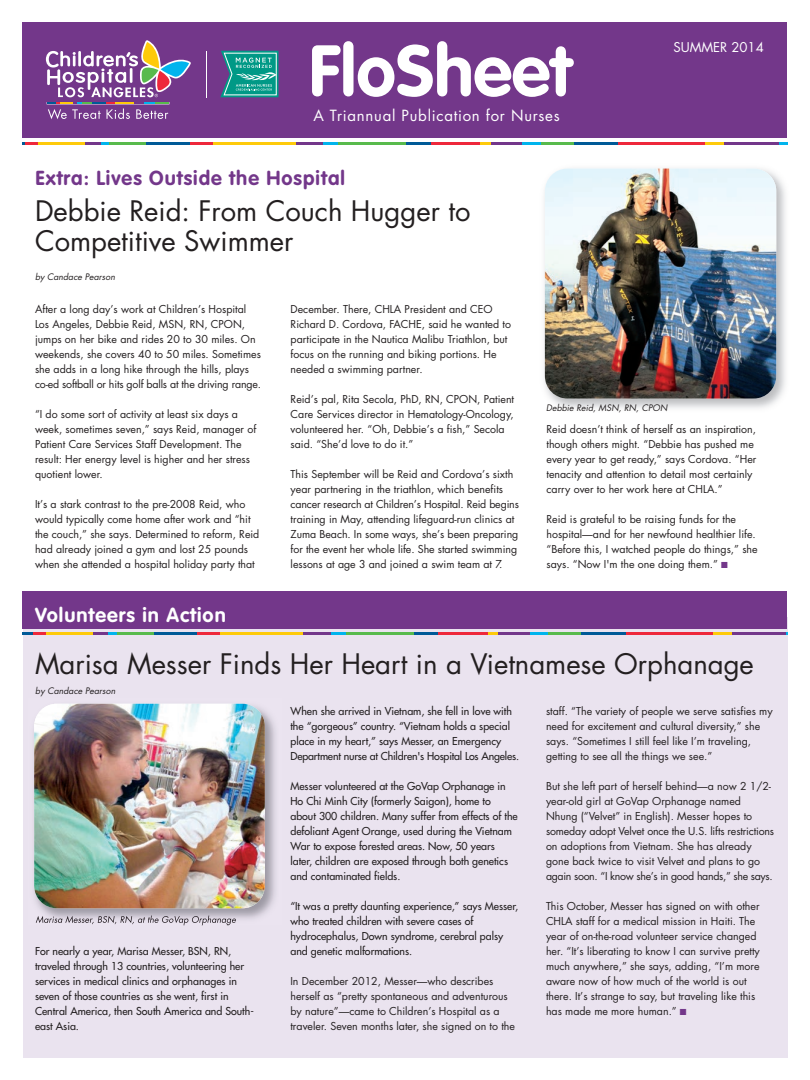
<style>
.page{position:relative;width:810px;height:1080px;background:#fff}
.page>*{position:absolute;margin:0;border:0;box-sizing:border-box;transform-origin:0 0}
.t1{font:700 71.25px "VAG Rounded Std";color:#fff}
.t2{font:27.5px/30px "Futura";color:#231f20}
.t3{font:700 20px "VAG Rounded Std";letter-spacing:.05em;color:#73378a}
.t4{font:700 20px "VAG Rounded Std";letter-spacing:.05em;color:#fff}
.t5{font:15px "Futura";letter-spacing:.05em;color:#fff}
.t6{font:13.12px "Futura";color:#fff}
.t7{font:10.62px/15px "Futura";color:#231f20}
.t8{font:10.62px/15px "Futura";color:#231f20}
.t9{font:italic 8.75px "Futura";letter-spacing:.005em;color:#231f20}
.s1{color:#73378a}
</style>
<div class="page">
<img style="left:544px;top:168px;width:242px;height:241px">
<img style="left:545px;top:169px;width:231px;height:230px;border-radius:22px">
<div style="left:23px;top:617px;width:765px;height:441px;background:#eae3ef"></div>
<div style="left:23px;top:22px;width:764px;height:116px;background:#73378a"></div>
<hr style="left:406px;top:142px;width:25px;height:2px;background:#005a97">
<hr style="left:431px;top:142px;width:52px;height:2px;background:#ee283b">
<svg style="left:481px;top:142px;width:10px;height:2px"></svg>
<hr style="left:491px;top:142px;width:31px;height:2px;background:#73378a">
<svg style="left:522px;top:142px;width:19px;height:2px"></svg>
<hr style="left:541px;top:142px;width:33px;height:2px;background:#58ba4c">
<svg style="left:23px;top:142px;width:15px;height:2px"></svg>
<hr style="left:82px;top:142px;width:20px;height:2px;background:#73378a">
<svg style="left:101px;top:142px;width:9px;height:2px"></svg>
<hr style="left:110px;top:142px;width:38px;height:2px;background:#58ba4c">
<hr style="left:38px;top:142px;width:47px;height:2px;background:#feca0a">
<hr style="left:574px;top:142px;width:44px;height:2px;background:#005a97">
<hr style="left:618px;top:142px;width:91px;height:2px;background:#ee283b">
<hr style="left:706px;top:142px;width:22px;height:2px;background:#feca0a">
<hr style="left:724px;top:142px;width:55px;height:2px;background:#73378a">
<svg style="left:779px;top:142px;width:9px;height:2px"></svg>
<hr style="left:146px;top:142px;width:49px;height:2px;background:#005a97">
<hr style="left:190px;top:142px;width:25px;height:2px;background:#ee283b">
<hr style="left:291px;top:142px;width:34px;height:2px;background:#73378a">
<svg style="left:324px;top:142px;width:15px;height:2px"></svg>
<hr style="left:339px;top:142px;width:67px;height:2px;background:#58ba4c">
<hr style="left:213px;top:142px;width:82px;height:2px;background:#feca0a">
<div style="left:22px;top:591px;width:766px;height:38px;background:#73378a"></div>
<hr style="left:413px;top:632px;width:25px;height:3px;background:#005a97">
<hr style="left:438px;top:632px;width:52px;height:3px;background:#ee283b">
<svg style="left:488px;top:632px;width:11px;height:3px"></svg>
<hr style="left:499px;top:632px;width:31px;height:3px;background:#73378a">
<hr style="left:530px;top:632px;width:18px;height:3px;background:#00b4ed">
<hr style="left:548px;top:632px;width:34px;height:3px;background:#58ba4c">
<hr style="left:22px;top:632px;width:14px;height:3px;background:#005a97">
<hr style="left:33px;top:632px;width:14px;height:3px;background:#ee283b">
<hr style="left:90px;top:632px;width:20px;height:3px;background:#73378a">
<svg style="left:109px;top:632px;width:8px;height:3px"></svg>
<hr style="left:117px;top:632px;width:38px;height:3px;background:#58ba4c">
<hr style="left:46px;top:632px;width:47px;height:3px;background:#feca0a">
<hr style="left:582px;top:632px;width:44px;height:3px;background:#005a97">
<hr style="left:626px;top:632px;width:90px;height:3px;background:#ee283b">
<hr style="left:713px;top:632px;width:23px;height:3px;background:#feca0a">
<hr style="left:732px;top:632px;width:55px;height:3px;background:#73378a">
<hr style="left:154px;top:632px;width:49px;height:3px;background:#005a97">
<hr style="left:198px;top:632px;width:24px;height:3px;background:#ee283b">
<hr style="left:298px;top:632px;width:35px;height:3px;background:#73378a">
<hr style="left:331px;top:632px;width:16px;height:3px;background:#00b4ed">
<hr style="left:346px;top:632px;width:67px;height:3px;background:#58ba4c">
<hr style="left:220px;top:632px;width:83px;height:3px;background:#feca0a">
<img style="left:34px;top:703px;width:242px;height:221px">
<img style="left:36px;top:916px;width:72px;height:8px">
<img style="left:34px;top:704px;width:231px;height:204px;border-radius:22px">
<hr style="left:206px;top:51px;width:1px;height:46px;background:#fff">
<svg style="left:47px;top:103px;width:122px;height:16px"></svg>
<svg style="left:220px;top:51px;width:59px;height:46px;background:#37a19b"></svg>
<svg style="left:46px;top:40px;width:145px;height:57px"></svg>
<h1 class="t1" style="left:309px;top:41px;width:264px">FloSheet</h1>
<h3 class="t5" style="left:313px;top:109px;width:248px">A Triannual Publication for Nurses</h3>
<h3 class="t3" style="left:35px;top:170px;width:311px">Extra: Lives Outside the Hospital</h3>
<h2 class="t2" style="left:35px;top:198px;width:437px">Debbie Reid: From Couch Hugger to<br>Competitive Swimmer</h2>
<p class="t9" style="left:35px;top:273px;width:81px">by Candace Pearson</p>
<p class="t6" style="left:674px;top:41px;width:92px">SUMMER 2014</p>
<p class="t7" style="left:35px;top:303px;width:228px">After a long day’s work at Children’s Hospital Los Angeles, Debbie Reid, MSN, RN, CPON, jumps on her bike and rides 20 to 30 miles. On weekends, she covers 40 to 50 miles. Sometimes she adds in a long hike through the hills, plays co-ed softball or hits golf balls at the driving range.</p>
<p class="t7" style="left:35px;top:408px;width:223px">“I do some sort of activity at least six days a week, sometimes seven,” says Reid, manager of Patient Care Services Staff Development. The result: Her energy level is higher and her stress quotient lower.</p>
<p class="t7" style="left:35px;top:498px;width:226px">It’s a stark contrast to the pre-2008 Reid, who would typically come home after work and “hit the couch,” she says. Determined to reform, Reid had already joined a gym and lost 25 pounds when she attended a hospital holiday party that</p>
<h3 class="t4" style="left:35px;top:607px;width:192px">Volunteers in Action</h3>
<p class="t7" style="left:291px;top:303px;width:222px">December. There, CHLA President and CEO Richard D. Cordova, FACHE, said he wanted to participate in the Nautica Malibu Triathlon, but focus on the running and biking portions. He needed a swimming partner.</p>
<p class="t7" style="left:291px;top:393px;width:225px">Reid’s pal, Rita Secola, PhD, RN, CPON, Patient Care Services director in Hematology-Oncology, volunteered her. “Oh, Debbie’s a fish,” Secola said. “She’d love to do it.”</p>
<p class="t7" style="left:291px;top:468px;width:230px">This September will be Reid and Cordova’s sixth year partnering in the triathlon, which benefits cancer research at Children’s Hospital. Reid begins training in May, attending lifeguard-run clinics at Zuma Beach. In some ways, she’s been preparing for the event her whole life. She started swimming lessons at age 3 and joined a swim team at 7.</p>
<p class="t9" style="left:546px;top:404px;width:123px">Debbie Reid, MSN, RN, CPON</p>
<p class="t7" style="left:547px;top:423px;width:211px">Reid doesn’t think of herself as an inspiration, though others might. “Debbie has pushed me every year to get ready,” says Cordova. “Her tenacity and attention to detail most certainly carry over to her work here at CHLA.”</p>
<p class="t7" style="left:547px;top:513px;width:213px">Reid is grateful to be raising funds for the hospital—and for her newfound healthier life. “Before this, I watched people do things,” she says. “Now I'm the one doing them.” <span class="s1">■</span></p>
<h2 class="t2" style="left:35px;top:652px;width:720px">Marisa Messer Finds Her Heart in a Vietnamese Orphanage</h2>
<p class="t9" style="left:35px;top:687px;width:81px">by Candace Pearson</p>
<p class="t8" style="left:35px;top:944px;width:220px">For nearly a year, Marisa Messer, BSN, RN, traveled through 13 countries, volunteering her services in medical clinics and orphanages in seven of those countries as she went, first in Central America, then South America and South&shy;east Asia.</p>
<p class="t8" style="left:290px;top:704px;width:230px">When she arrived in Vietnam, she fell in love with the “gorgeous” country. “Vietnam holds a special place in my heart,” says Messer, an Emergency Department nurse at Children's Hospital Los Angeles.</p>
<p class="t8" style="left:290px;top:779px;width:229px">Messer volunteered at the GoVap Orphanage in Ho Chi Minh City (formerly Saigon), home to about 300 children. Many suffer from effects of the defoliant Agent Orange, used during the Vietnam War to expose forested areas. Now, 50 years later, children are exposed through both genetics and contaminated fields.</p>
<p class="t8" style="left:290px;top:899px;width:229px">“It was a pretty daunting experience,” says Messer, who treated children with severe cases of hydrocephalus, Down syndrome, cerebral palsy and genetic malformations.</p>
<p class="t7" style="left:290px;top:975px;width:226px">In December 2012, Messer—who describes herself as “pretty spontaneous and adventurous by nature”—came to Children’s Hospital as a traveler. Seven months later, she signed on to the</p>
<p class="t7" style="left:546px;top:704px;width:228px">staff. “The variety of people we serve satisfies my need for excitement and cultural diversity,” she says. “Sometimes I still feel like I’m traveling, getting to see all the things we see.”</p>
<p class="t7" style="left:546px;top:779px;width:230px">But she left part of herself behind—a now 2 1/2- year-old girl at GoVap Orphanage named Nhung (“Velvet” in English). Messer hopes to someday adopt Velvet once the U.S. lifts restrictions on adoptions from Vietnam. She has already gone back twice to visit Velvet and plans to go again soon. “I know she’s in good hands,” she says.</p>
<p class="t7" style="left:546px;top:899px;width:215px">This October, Messer has signed on with other CHLA staff for a medical mission in Haiti. The year of on-the-road volunteer service changed her. “It’s liberating to know I can survive pretty much anywhere,” she says, adding, “I’m more aware now of how much of the world is out there. It’s strange to say, but traveling like this has made me more human.” <span class="s1">■</span></p>
</div>
